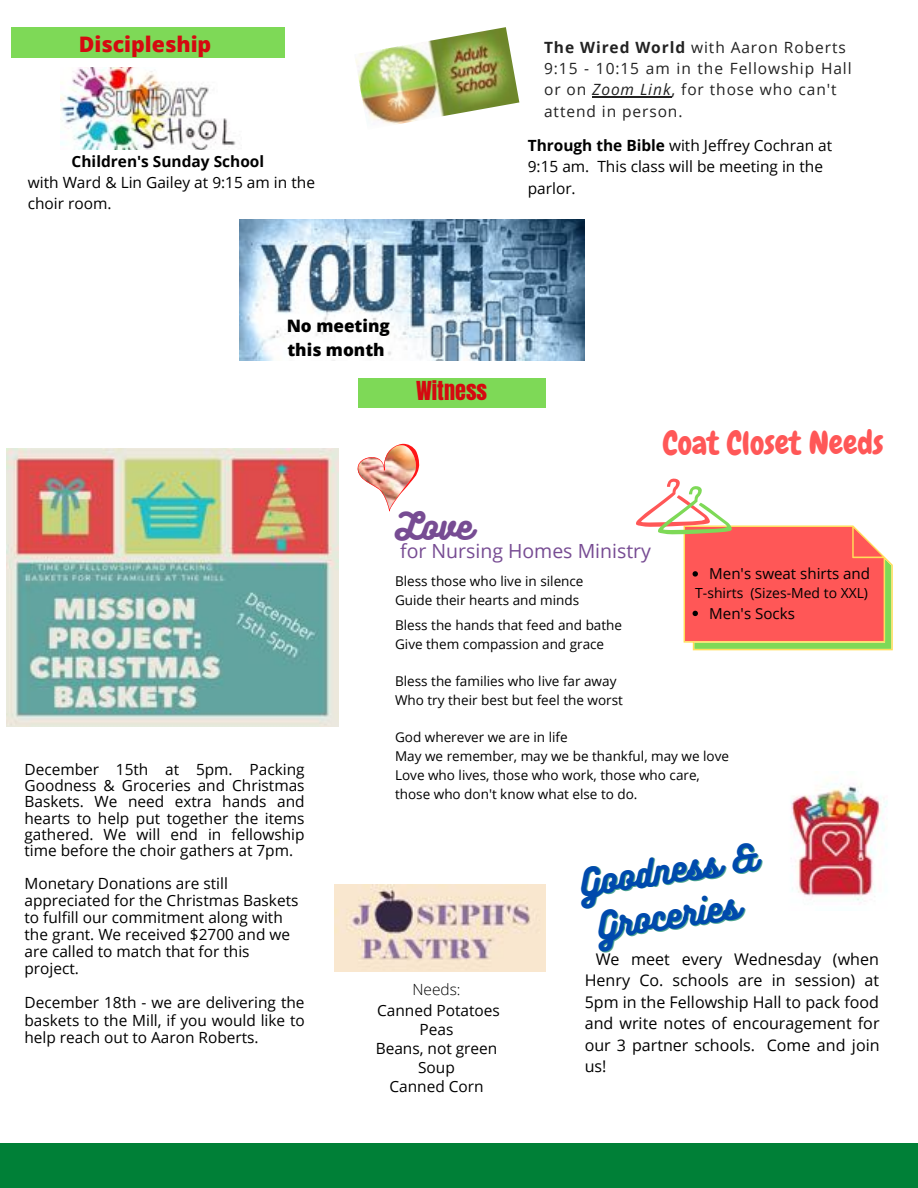
<style>
.page{position:relative;width:918px;height:1188px;background:#fff}
.page>*{position:absolute;margin:0;border:0;box-sizing:border-box;transform-origin:0 0}
.t1{font:33.6px/45.2px "Bukhari Script";color:#004aad;text-align:center}
.t2{font:33px "Bukhari Script";color:#774c93}
.t3{font:31.95px "Chewy";color:#ff5757}
.t4{font:22.2px "Anton";color:#d50910}
.t5{font:800 21.3px "Open Sans";color:#d50910}
.t6{font:19.5px "Open Sans";color:#774c93}
.t7{font:800 17.1px/23.9px "Open Sans";color:#000}
.t8{font:16.05px/21.3px "Open Sans";color:#000;text-align:justify}
.t9{font:15.45px/17.1px "Open Sans";color:#000}
.t10{font:15.45px/21.3px "Open Sans";letter-spacing:.06em;color:#222}
.t11{font:700 15.45px "Open Sans";color:#000}
.t12{font:300 15.45px "Open Sans";color:#000}
.t13{font:15.15px "Open Sans";color:#000}
.t14{font:13.95px "Open Sans";color:#000}
.t15{font:13.5px/18.8px "Open Sans";color:#000}
.s1{font-weight:700}
.s2{font-style:italic}
</style>
<div class="page">
<div style="left:0;top:1143px;width:918px;height:45px;background:#008037"></div>
<div style="left:12px;top:27px;width:273px;height:31px;background:#7ed957"></div>
<img style="left:61px;top:67px;width:175px;height:82px">
<img style="left:355px;top:27px;width:164px;height:98px">
<div style="left:358px;top:378px;width:187px;height:29px;background:#7ed957"></div>
<img style="left:357px;top:443px;width:63px;height:69px">
<img style="left:334px;top:884px;width:212px;height:87px">
<img style="left:7px;top:449px;width:331px;height:278px">
<img style="left:239px;top:220px;width:345px;height:140px">
<img style="left:790px;top:783px;width:98px;height:121px">
<svg style="left:636px;top:478px;width:257px;height:172px"></svg>
<hr style="left:592px;top:97px;width:79px;height:1px;background:#222">
<h3 class="t5" style="left:79px;top:29px;width:134px">Discipleship</h3>
<p class="t11" style="left:72px;top:151px;width:194px">Children's Sunday School</p>
<p class="t9" style="left:28px;top:172px;width:289px;line-height:21.1px">with Ward &amp; Lin Gailey at 9:15 am in the choir room.</p>
<p class="t10" style="left:544px;top:36px;width:309px"><span class="s1">The Wired World</span> with Aaron Roberts<br>9:15 - 10:15 am in the Fellowship Hall or on <span class="s2">Zoom Link</span>, for those who can't attend in person.</p>
<p class="t9" style="left:528px;top:134px;width:306px;line-height:21.3px"><span class="s1">Through the Bible</span> with Jeffrey Cochran at<br>9:15 am. This class will be meeting in the parlor.</p>
<p class="t7" style="left:287px;top:314px;width:105px">No meeting this month</p>
<h3 class="t4" style="left:416px;top:374px;width:73px">Witness</h3>
<h3 class="t3" style="left:663px;top:423px;width:222px">Coat Closet Needs</h3>
<p class="t9" style="left:25px;top:761px;width:282px;line-height:16.4px;text-align:justify">December 15th at 5pm. Packing Goodness &amp; Groceries and Christmas Baskets. We need extra hands and hearts to help put together the items gathered. We will end in fellowship time before the choir gathers at 7pm.</p>
<p class="t9" style="left:25px;top:874px;width:275px">Monetary Donations are still appreciated for the Christmas Baskets to fulfill our commitment along with the grant. We received $2700 and we are called to match that for this project.</p>
<p class="t9" style="left:25px;top:994px;width:282px;text-align:justify">December 18th - we are delivering the baskets to the Mill, if you would like to help reach out to Aaron Roberts.</p>
<h2 class="t2" style="left:395px;top:505px;width:78px">Love</h2>
<p class="t6" style="left:400px;top:537px;width:252px">for Nursing Homes Ministry</p>
<p class="t13" style="left:709px;top:563px;width:162px">Men's sweat shirts and</p>
<p class="t13" style="left:709px;top:603px;width:87px">Men's Socks</p>
<p class="t15" style="left:395px;top:572px;width:190px">Bless those who live in silence<br>Guide their hearts and minds</p>
<p class="t15" style="left:395px;top:615px;width:229px">Bless the hands that feed and bathe<br>Give them compassion and grace</p>
<p class="t15" style="left:395px;top:672px;width:229px">Bless the families who live far away<br>Who try their best but feel the worst</p>
<p class="t15" style="left:395px;top:728px;width:336px">God wherever we are in life<br>May we remember, may we be thankful, may we love Love who lives, those who work, those who care, those who don't know what else to do.</p>
<p class="t14" style="left:695px;top:583px;width:174px">T-shirts (Sizes-Med to XXL)</p>
<p class="t12" style="left:412px;top:979px;width:50px">Needs:</p>
<p class="t9" style="left:376px;top:1000px;width:126px;line-height:19.2px;text-align:center">Canned Potatoes<br>Peas<br>Beans, not green<br>Soup<br>Canned Corn</p>
<h1 class="t1" style="left:578px;top:858px;width:179px;rotate:-8deg">Goodness &amp;<br>Groceries</h1>
<p class="t8" style="left:585px;top:948px;width:296px;text-indent:11px">We meet every Wednesday (when Henry Co. schools are in session) at 5pm in the Fellowship Hall to pack food and write notes of encouragement for our 3 partner schools. Come and join us!</p>
</div>
